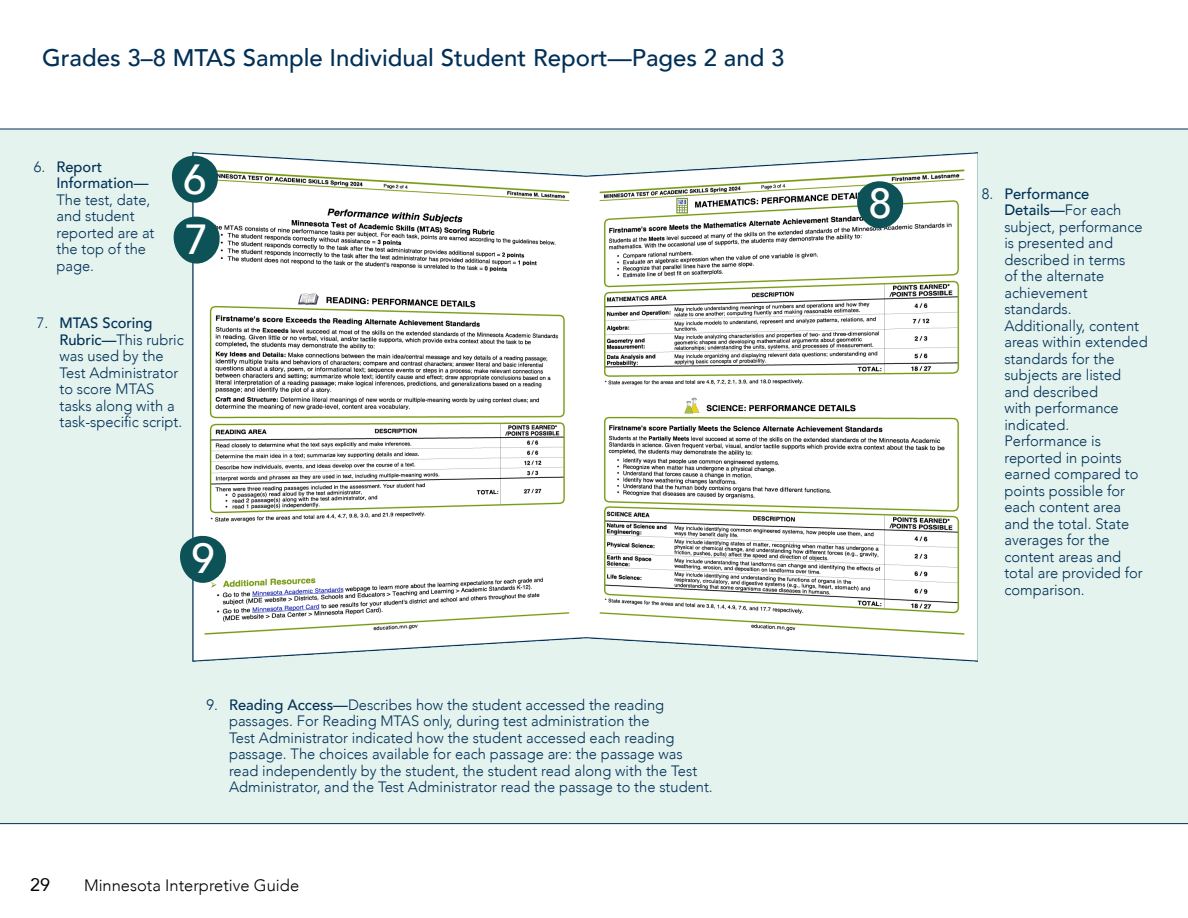
<style>
.page{position:relative;width:1188px;height:918px;background:#fff}
.page>*{position:absolute;margin:0;border:0;box-sizing:border-box;transform-origin:0 0}
.t1{font:500 42px "Avenir";color:#fff}
.Callout_text{font:500 24px "Avenir";color:#003057}
.t2{font:18px "Avenir";color:#000}
.t3{font:300 16.5px "Avenir";color:#000}
.Callout_-_Reports_Numbered_text{font:300 15px/16.5px "Avenir";color:#003057}
.s1{font-weight:500}
</style>
<div class="page">
<div style="left:0;top:129px;width:1188px;height:695px;background:#e5f3ef"></div>
<img style="left:193px;top:152px;width:785px;height:509px">
<svg style="left:857px;top:180px;width:46px;height:49px"></svg>
<svg style="left:173px;top:216px;width:47px;height:48px;background:#44797d"></svg>
<svg style="left:180px;top:535px;width:46px;height:49px;background:#44797d"></svg>
<svg style="left:172px;top:155px;width:46px;height:48px;background:#41777b"></svg>
<p class="Callout_text" style="left:42px;top:37px;width:744px">Grades 3–8 MTAS Sample Individual Student Report—Pages 2 and 3</p>
<p class="Callout_-_Reports_Numbered_text" style="left:56px;top:158px;width:100px;text-indent:-22px">6. <span class="s1">Report<br>Information—<br></span>The test, date, and student reported are at the top of the page.</p>
<h1 class="t1" style="left:183px;top:143px;width:25px">6</h1>
<h1 class="t1" style="left:185px;top:203px;width:25px">7</h1>
<p class="Callout_-_Reports_Numbered_text" style="left:59px;top:315px;width:126px;text-indent:-22px">7. <span class="s1">MTAS Scoring<br>Rubric—</span>This rubric was used by the<br>Test Administrator to score MTAS tasks along with a task-specific script.</p>
<h1 class="t1" style="left:191px;top:522px;width:25px">9</h1>
<p class="Callout_-_Reports_Numbered_text" style="left:229px;top:696px;width:485px;text-indent:-22px">9. <span class="s1">Reading Access—</span>Describes how the student accessed the reading passages. For Reading MTAS only, during test administration the<br>Test Administrator indicated how the student accessed each reading passage. The choices available for each passage are: the passage was read independently by the student, the student read along with the Test Administrator, and the Test Administrator read the passage to the student.</p>
<p class="t2" style="left:30px;top:870px;width:22px">29</p>
<p class="t3" style="left:84px;top:876px;width:217px">Minnesota Interpretive Guide</p>
<h1 class="t1" style="left:869px;top:167px;width:25px">8</h1>
<p class="Callout_-_Reports_Numbered_text" style="left:1004px;top:185px;width:145px;text-indent:-22px">8. <span class="s1">Performance<br>Details—</span>For each subject, performance is presented and described in terms<br>of the alternate achievement standards.<br>Additionally, content areas within extended standards for the subjects are listed and described<br>with performance indicated.<br>Performance is reported in points earned compared to points possible for each content area and the total. State averages for the content areas and total are provided for comparison.</p>
</div>
